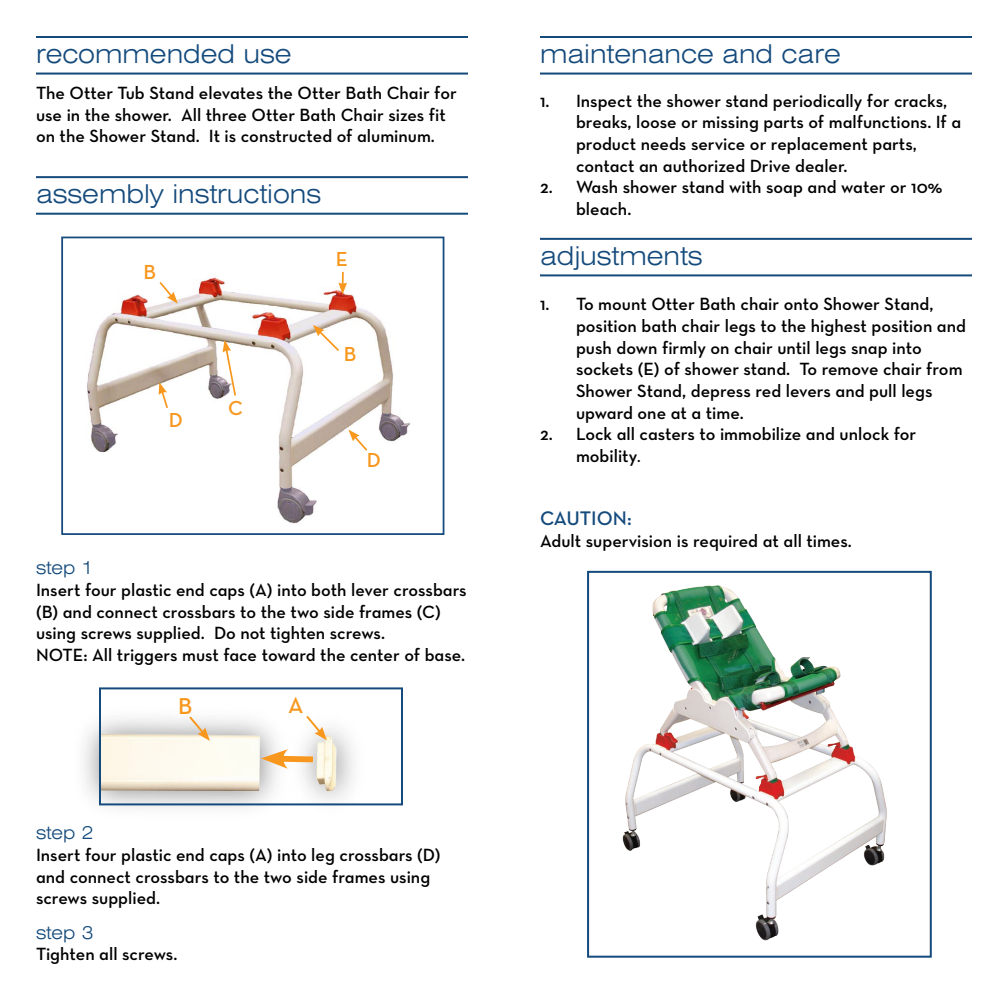
<style>
.page{position:relative;width:1008px;height:1008px;background:#fff}
.page>*{position:absolute;margin:0;border:0;box-sizing:border-box;transform-origin:0 0}
.t1{font:300 expanded 26px "Swiss 721 BT";color:#144a7c}
.t2{font:23.4px "Neutraface Text Demi Alt";color:#f7971d}
.t3{font:20.6px "Neutraface Text Demi Alt";color:#f7971d}
.t4{font:20px "Neutraface Text Demi Alt";color:#144a7c}
.t5{font:18px/21.6px "Neutraface Text Demi Alt";color:#000}
.t6{font:300 expanded 18px "Swiss 721 BT";color:#144a7c}
.s1{font-size:16px}
</style>
<div class="page">
<hr style="left:36px;top:176px;width:432px;height:2px;background:#144a7c">
<hr style="left:36px;top:213px;width:432px;height:2px;background:#144a7c">
<hr style="left:36px;top:36px;width:432px;height:2px;background:#144a7c">
<hr style="left:36px;top:73px;width:432px;height:2px;background:#144a7c">
<img style="left:87px;top:271px;width:323px;height:253px">
<svg style="left:313px;top:325px;width:28px;height:28px"></svg>
<svg style="left:158px;top:280px;width:20px;height:24px"></svg>
<svg style="left:338px;top:272px;width:9px;height:22px"></svg>
<svg style="left:223px;top:340px;width:14px;height:57px"></svg>
<svg style="left:159px;top:382px;width:10px;height:28px"></svg>
<svg style="left:348px;top:430px;width:21px;height:23px"></svg>
<div style="left:61px;top:237px;width:383px;height:298px;border:2px solid #144a7c"></div>
<div style="left:75px;top:702px;width:295px;height:122px;background:#231f20;opacity:.55"></div>
<img style="left:102px;top:715px;width:243px;height:86px">
<div style="left:99px;top:687px;width:304px;height:118px;border:2px solid #144a7c"></div>
<svg style="left:261px;top:749px;width:58px;height:20px"></svg>
<svg style="left:304px;top:714px;width:23px;height:26px"></svg>
<svg style="left:187px;top:714px;width:23px;height:27px"></svg>
<hr style="left:540px;top:36px;width:432px;height:2px;background:#144a7c">
<hr style="left:540px;top:73px;width:432px;height:2px;background:#144a7c">
<hr style="left:540px;top:238px;width:432px;height:2px;background:#144a7c">
<hr style="left:540px;top:274px;width:432px;height:2px;background:#144a7c">
<img style="left:622px;top:585px;width:265px;height:356px">
<div style="left:587px;top:571px;width:345px;height:387px;border:2px solid #144a7c"></div>
<p class="t1" style="left:36px;top:38px;width:257px">recommended use</p>
<p class="t5" style="left:36px;top:82px;width:422px">The Otter Tub Stand elevates the Otter Bath Chair for use in the shower. All three Otter Bath Chair sizes fit on the Shower Stand. It is constructed of aluminum.</p>
<p class="t1" style="left:36px;top:178px;width:287px">assembly instructions</p>
<p class="t3" style="left:143px;top:259px;width:14px">B</p>
<p class="t3" style="left:336px;top:246px;width:14px">E</p>
<p class="t3" style="left:169px;top:407px;width:16px">D</p>
<p class="t3" style="left:228px;top:395px;width:16px">C</p>
<p class="t3" style="left:344px;top:341px;width:14px">B</p>
<p class="t3" style="left:367px;top:447px;width:16px">D</p>
<p class="t6" style="left:36px;top:557px;width:59px">step 1</p>
<p class="t5" style="left:36px;top:579px;width:432px">Insert four plastic end caps (A) into both lever crossbars (B) and connect crossbars to the two side frames (C) using screws supplied. Do not tighten screws.</p>
<p class="t5" style="left:36px;top:644px;width:431px">NOTE: All triggers must face toward the center of base.</p>
<p class="t2" style="left:178px;top:691px;width:16px">B</p>
<p class="t2" style="left:288px;top:690px;width:17px">A</p>
<p class="t6" style="left:36px;top:822px;width:59px">step 2</p>
<p class="t5" style="left:36px;top:844px;width:406px">Insert four plastic end caps (A) into leg crossbars (D) and connect crossbars to the two side frames using screws supplied.</p>
<p class="t6" style="left:36px;top:922px;width:59px">step 3</p>
<p class="t5" style="left:36px;top:943px;width:143px">Tighten all screws.</p>
<p class="t1" style="left:540px;top:38px;width:302px">maintenance and care</p>
<p class="t5" style="left:576px;top:90px;width:387px;text-indent:-36px">1. Inspect the shower stand periodically for cracks, breaks, loose or missing parts of malfunctions. If a product needs service or replacement parts, contact an authorized Drive dealer.</p>
<p class="t5" style="left:576px;top:176px;width:368px;text-indent:-36px">2. Wash shower stand with soap and water or 10% bleach.</p>
<p class="t1" style="left:540px;top:240px;width:164px">adjustments</p>
<p class="t5" style="left:576px;top:293px;width:392px;text-indent:-36px">1. To mount Otter Bath chair onto Shower Stand, position bath chair legs to the highest position and push down firmly on chair until legs snap into sockets (E) of shower stand. To remove chair from Shower Stand, depress red levers and pull legs upward one at a time.</p>
<p class="t5" style="left:576px;top:423px;width:342px;text-indent:-36px">2. Lock all casters to immobilize and unlock for mobility<span class="s1">.</span></p>
<p class="t4" style="left:540px;top:506px;width:93px">CAUTION:</p>
<p class="t5" style="left:540px;top:529px;width:313px">Adult supervision is required at all times.</p>
</div>
